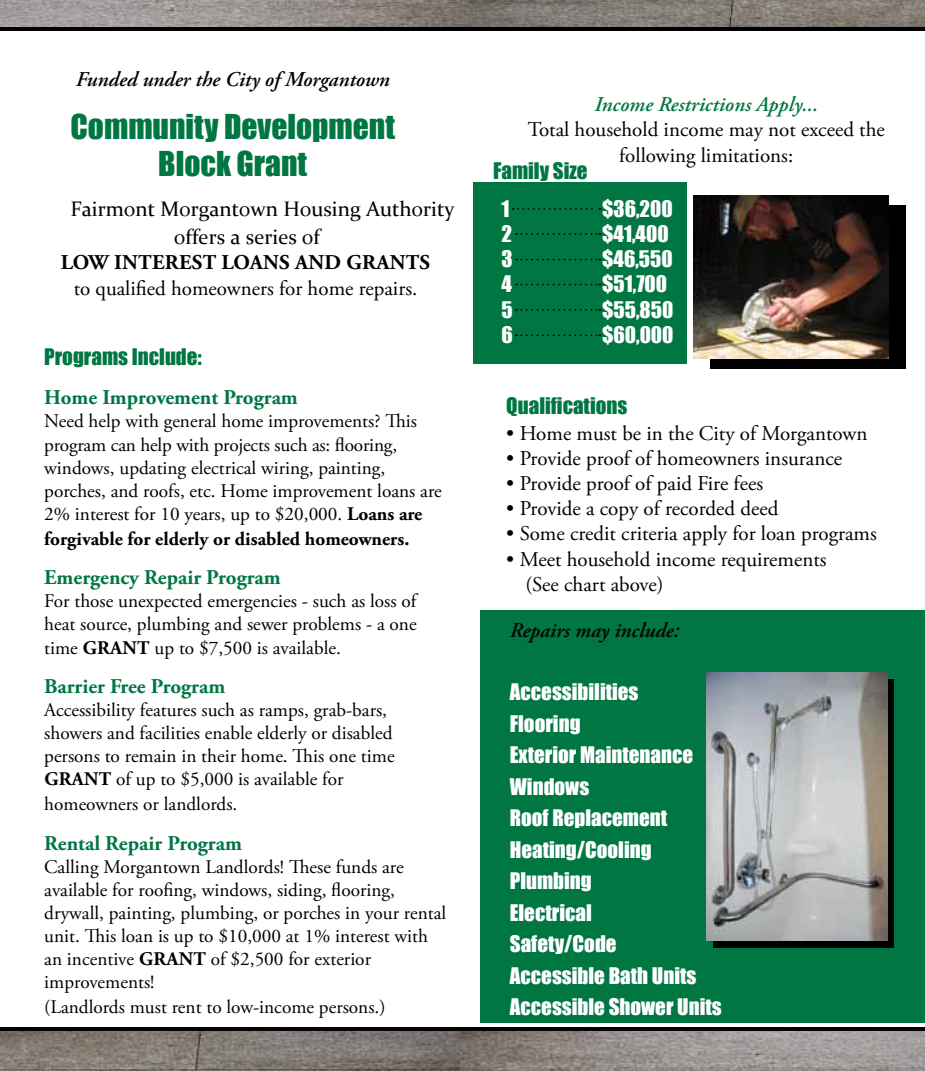
<style>
.page{position:relative;width:925px;height:1071px;background:#fff}
.page>*{position:absolute;margin:0;border:0;box-sizing:border-box;transform-origin:0 0}
.t1{font:31.5px/37.8px "Impact";color:#007743;text-align:center}
.t2{font:21px/25.2px "Adobe Garamond Pro";color:#000;text-align:center}
.t3{font:21px/25.2px "Impact";color:#fff}
.t4{font:700 21px "Adobe Garamond Pro";color:#007743}
.t5{font:21px/28px "Constantia";color:#000}
.t6{font:italic 600 21px "Adobe Garamond Pro";color:#000}
.t7{font:21px "Impact";color:#007743}
.t8{font:italic 600 21px "Adobe Garamond Pro";color:#007743}
.t9{font:700 21px "Adobe Garamond Pro";letter-spacing:.21em;color:#000}
.t10{font:19.25px/23.1px "Adobe Garamond Pro";color:#000}
.t11{font:700 19.25px "Adobe Garamond Pro";color:#000}
.s1{font-weight:700}
</style>
<div class="page">
<div style="left:710px;top:205px;width:195px;height:163px;background:#000"></div>
<div style="left:480px;top:610px;width:445px;height:413px;background:#007743"></div>
<div style="left:473px;top:183px;width:213px;height:181px;background:#007743"></div>
<svg style="left:513px;top:208px;width:87px;height:2px"></svg>
<svg style="left:516px;top:233px;width:84px;height:2px"></svg>
<svg style="left:516px;top:259px;width:84px;height:1px"></svg>
<svg style="left:516px;top:284px;width:84px;height:1px"></svg>
<svg style="left:516px;top:309px;width:84px;height:2px"></svg>
<svg style="left:516px;top:334px;width:84px;height:2px"></svg>
<img style="left:693px;top:196px;width:196px;height:163px">
<div style="left:0;top:1028px;width:925px;height:43px;background:linear-gradient(to right,#000,#000)"></div>
<img style="left:460px;top:1032px;width:465px;height:39px">
<img style="left:0;top:1032px;width:460px;height:39px">
<div style="left:0;top:0;width:925px;height:31px;background:#000"></div>
<img style="left:0;top:0;width:470px;height:27px">
<img style="left:470px;top:0;width:455px;height:27px">
<svg style="left:713px;top:679px;width:180px;height:268px;background:#161514"></svg>
<img style="left:706px;top:672px;width:181px;height:268px">
<p class="t6" style="left:76px;top:67px;width:316px">Funded under the City of Morgantown</p>
<h1 class="t1" style="left:70px;top:107px;width:326px">Community Development<br>Block Grant</h1>
<p class="t5" style="left:174px;top:194px;width:282px;text-indent:-104px">Fairmont Morgantown Housing Authority offers a series of</p>
<p class="t9" style="left:61px;top:251px;width:371px">low interest loans and grants</p>
<p class="t2" style="left:74px;top:276px;width:345px">to qualified homeowners for home repairs.</p>
<p class="t7" style="left:44px;top:341px;width:159px">Programs Include:</p>
<p class="t4" style="left:44px;top:385px;width:255px">Home improvement Program</p>
<p class="t10" style="left:44px;top:410px;width:399px">Need help with general home improvements? This program can help with projects such as: flooring, windows, updating electrical wiring, painting, porches, and roofs, etc. Home improvement loans are 2% interest for 10 years, up to $20,000. <span class="s1">loans are</span></p>
<p class="t11" style="left:44px;top:528px;width:367px">forgivable for elderly or disabled homeowners.</p>
<p class="t4" style="left:44px;top:565px;width:238px">emergency repair Program</p>
<p class="t10" style="left:44px;top:590px;width:374px;text-align:justify">For those unexpected emergencies - such as loss of heat source, plumbing and sewer problems - a one time <span class="s1">grant</span> up to $7,500 is available.</p>
<p class="t4" style="left:44px;top:674px;width:182px">Barrier Free Program</p>
<p class="t10" style="left:44px;top:699px;width:352px">Accessibility features such as ramps, grab-bars, showers and facilities enable elderly or disabled persons to remain in their home. This one time <span class="s1">grant</span> of up to $5,000 is available for</p>
<p class="t10" style="left:44px;top:793px;width:195px">homeowners or landlords.</p>
<p class="t4" style="left:44px;top:831px;width:199px">rental repair Program</p>
<p class="t10" style="left:44px;top:856px;width:403px">Calling Morgantown Landlords! These funds are available for roofing, windows, siding, flooring, drywall, painting, plumbing, or porches in your rental unit. This loan is up to $10,000 at 1% interest with an incentive <span class="s1">grant</span> of $2,500 for exterior improvements!</p>
<p class="t10" style="left:44px;top:996px;width:343px">(Landlords must rent to low-income persons.)</p>
<p class="t8" style="left:594px;top:93px;width:225px">Income Restrictions Apply...</p>
<p class="t2" style="left:528px;top:118px;width:359px">Total household income may not exceed the following limitations:</p>
<p class="t7" style="left:493px;top:154px;width:96px">Family Size</p>
<p class="t3" style="left:502px;top:195px;width:13px">1<br>2<br>3<br>4<br>5<br>6</p>
<p class="t3" style="left:602px;top:195px;width:73px">$36,200 $41,400 $46,550 $51,700 $55,850 $60,000</p>
<p class="t7" style="left:506px;top:390px;width:123px">Qualifications</p>
<p class="t2" style="left:506px;top:421px;width:363px">• Home must be in the City of Morgantown</p>
<p class="t2" style="left:506px;top:446px;width:337px">• Provide proof of homeowners insurance</p>
<p class="t2" style="left:506px;top:472px;width:258px">• Provide proof of paid Fire fees</p>
<p class="t2" style="left:506px;top:497px;width:274px">• Provide a copy of recorded deed</p>
<p class="t2" style="left:506px;top:522px;width:372px">• Some credit criteria apply for loan programs</p>
<p class="t2" style="left:525px;top:547px;width:303px;text-align:left;text-indent:-19px">• Meet household income requirements (See chart above)</p>
<p class="t6" style="left:510px;top:619px;width:171px">Repairs may include:</p>
<p class="t3" style="left:510px;top:676px;width:213px;line-height:31.5px">Accessibilities<br>Flooring<br>Exterior Maintenance<br>Windows<br>Roof Replacement<br>Heating/Cooling<br>Plumbing<br>Electrical<br>Safety/Code<br>Accessible Bath Units<br>Accessible Shower Units</p>
</div>
